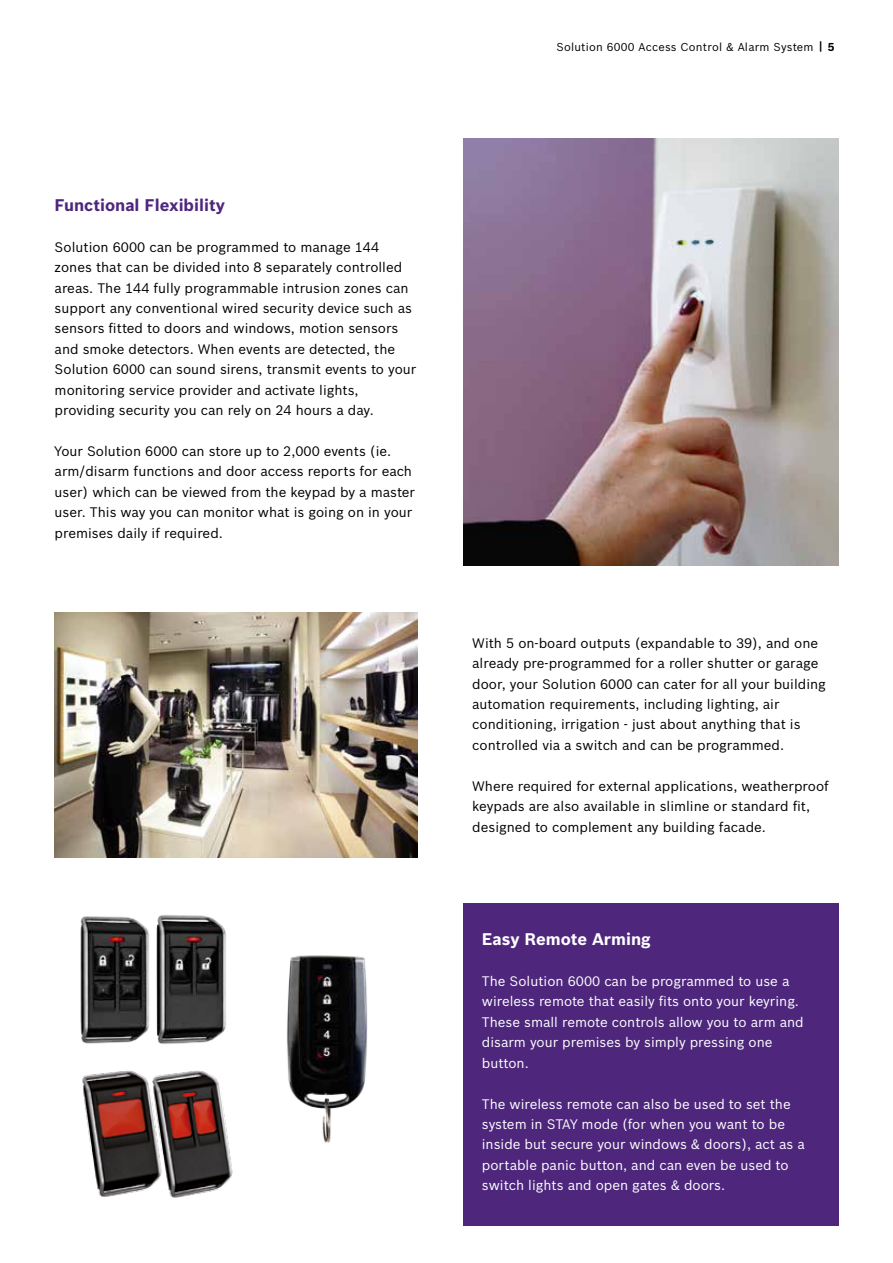
<style>
.page{position:relative;width:893px;height:1263px;background:#fff}
.page>*{position:absolute;margin:0;border:0;box-sizing:border-box;transform-origin:0 0}
.t1{font:700 16.5px "Bosch Sans";color:#4e277d}
.t2{font:700 16.5px "Bosch Sans";color:#fff}
.t3{font:13.5px/20.4px "Bosch Sans";color:#000}
.t4{font:13.5px/20.4px "Bosch Sans";color:#fff}
.t5{font:11.25px "Bosch Sans";letter-spacing:.02em;color:#000}
.s1{font-weight:700}
</style>
<div class="page">
<div style="left:463px;top:904px;width:376px;height:322px;background:#4e277d"></div>
<img style="left:463px;top:138px;width:376px;height:428px">
<img style="left:80px;top:915px;width:146px;height:129px">
<img style="left:82px;top:1071px;width:151px;height:127px">
<img style="left:54px;top:612px;width:363px;height:245px">
<img style="left:287px;top:955px;width:81px;height:188px">
<p class="t5" style="left:556px;top:38px;width:280px">Solution 6000 Access Control &amp; Alarm System <span class="s1">| 5</span></p>
<p class="t1" style="left:55px;top:193px;width:172px">Functional Flexibility</p>
<p class="t3" style="left:55px;top:236px;width:363px">Solution 6000 can be programmed to manage 144 zones that can be divided into 8 separately controlled areas. The 144 fully programmable intrusion zones can support any conventional wired security device such as sensors fitted to doors and windows, motion sensors and smoke detectors. When events are detected, the Solution 6000 can sound sirens, transmit events to your monitoring service provider and activate lights, providing security you can rely on 24 hours a day.</p>
<p class="t3" style="left:55px;top:440px;width:362px">Your Solution 6000 can store up to 2,000 events (ie. arm/disarm functions and door access reports for each user) which can be viewed from the keypad by a master user. This way you can monitor what is going on in your premises daily if required.</p>
<p class="t3" style="left:472px;top:632px;width:355px">With 5 on-board outputs (expandable to 39), and one already pre-programmed for a roller shutter or garage door, your Solution 6000 can cater for all your building automation requirements, including lighting, air conditioning, irrigation - just about anything that is controlled via a switch and can be programmed.</p>
<p class="t3" style="left:472px;top:775px;width:358px">Where required for external applications, weatherproof keypads are also available in slimline or standard fit, designed to complement any building facade.</p>
<p class="t2" style="left:482px;top:927px;width:170px">Easy Remote Arming</p>
<p class="t4" style="left:482px;top:970px;width:323px">The Solution 6000 can be programmed to use a wireless remote that easily fits onto your keyring.<br>These small remote controls allow you to arm and disarm your premises by simply pressing one button.</p>
<p class="t4" style="left:482px;top:1092px;width:324px">The wireless remote can also be used to set the system in STAY mode (for when you want to be inside but secure your windows &amp; doors), act as a portable panic button, and can even be used to switch lights and open gates &amp; doors.</p>
</div>
